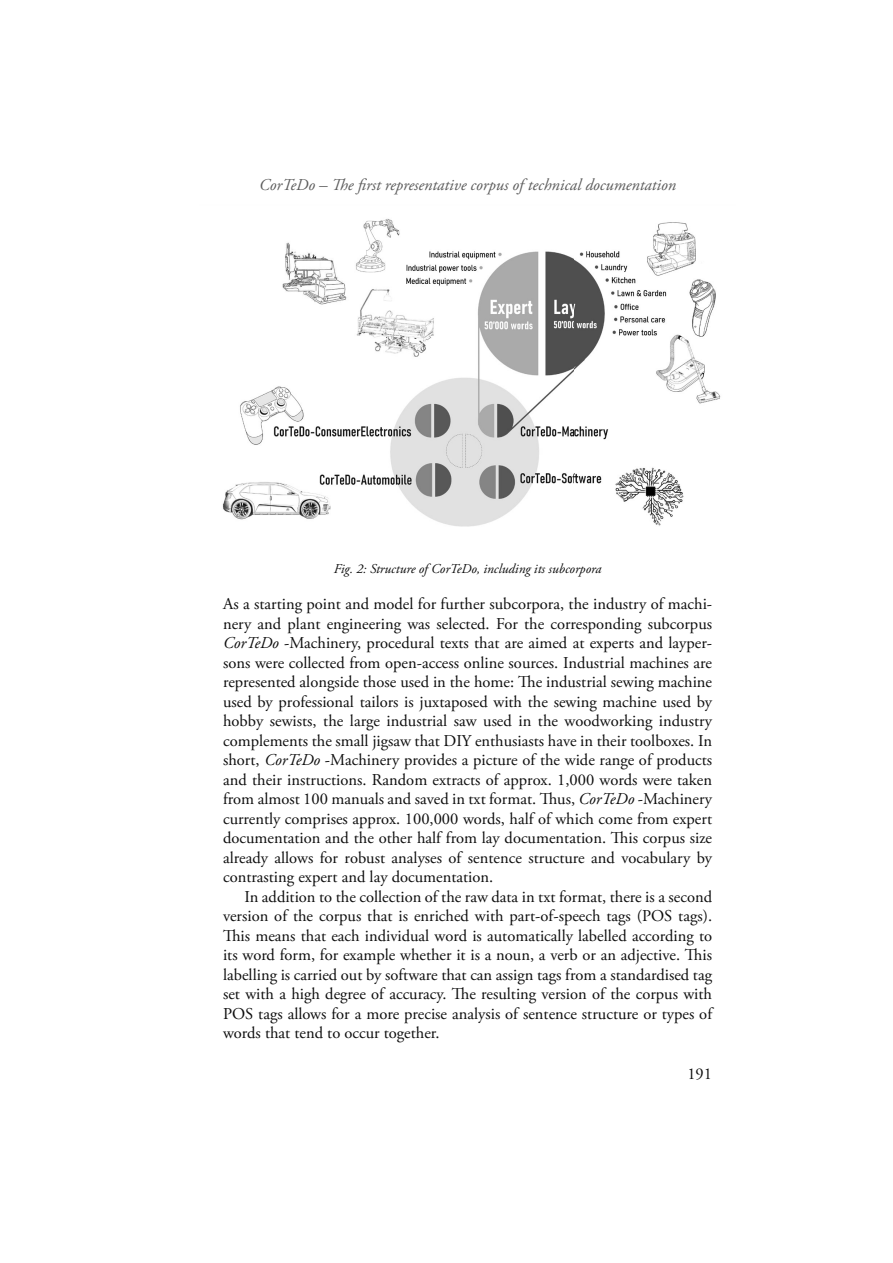
<style>
.page{position:relative;width:893px;height:1263px;background:#fff}
.page>*{position:absolute;margin:0;border:0;box-sizing:border-box;transform-origin:0 0}
.t1{font:16.5px/19.5px "Adobe Garamond Pro";color:#0e0e0e;text-align:justify}
.t2{font:italic 16.5px "Adobe Garamond Pro";color:#5b5b5b}
.t3{font:italic 13.5px "Adobe Garamond Pro";color:#0e0e0e}
.s1{font-style:italic}
</style>
<div class="page">
<img style="left:222px;top:218px;width:499px;height:309px">
<p class="t2" style="left:259px;top:178px;width:418px">CorTeDo – The first representative corpus of technical documentation</p>
<p class="t3" style="left:334px;top:563px;width:269px">Fig. 2: Structure of CorTeDo, including its subcorpora</p>
<p class="t1" style="left:223px;top:595px;width:491px">As a starting point and model for further subcorpora, the industry of machi&shy;nery and plant engineering was selected. For the corresponding subcorpus <span class="s1">CorTeDo</span> -Machinery, procedural texts that are aimed at experts and layper&shy;sons were collected from open-access online sources. Industrial machines are represented alongside those used in the home: The industrial sewing machine used by professional tailors is juxtaposed with the sewing machine used by hobby sewists, the large industrial saw used in the woodworking industry complements the small jigsaw that DIY enthusiasts have in their toolboxes. In short, <span class="s1">CorTeDo</span> -Machinery provides a picture of the wide range of products and their instructions. Random extracts of approx. 1,000 words were taken from almost 100 manuals and saved in txt format. Thus, <span class="s1">CorTeDo</span> -Machinery currently comprises approx. 100,000 words, half of which come from expert documentation and the other half from lay documentation. This corpus size already allows for robust analyses of sentence structure and vocabulary by contrasting expert and lay documentation.</p>
<p class="t1" style="left:223px;top:888px;width:491px;text-indent:21px">In addition to the collection of the raw data in txt format, there is a second version of the corpus that is enriched with part-of-speech tags (POS tags).<br>This means that each individual word is automatically labelled according to its word form, for example whether it is a noun, a verb or an adjective. This labelling is carried out by software that can assign tags from a standardised tag set with a high degree of accuracy. The resulting version of the corpus with POS tags allows for a more precise analysis of sentence structure or types of words that tend to occur together.</p>
<p class="t1" style="left:687px;top:1066px;width:26px">191</p>
</div>
